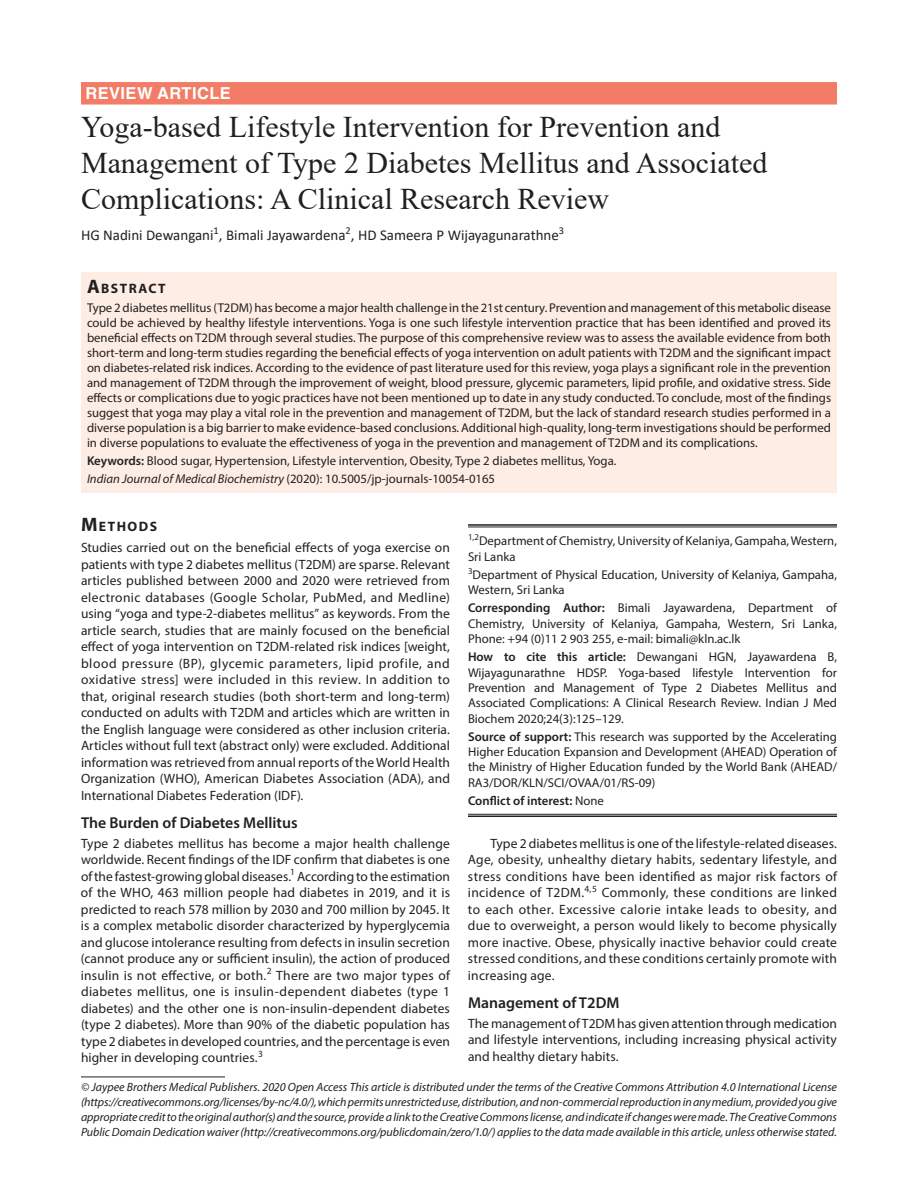
<style>
.page{position:relative;width:918px;height:1188px;background:#fff}
.page>*{position:absolute;margin:0;border:0;box-sizing:border-box;transform-origin:0 0}
.t1{font:30px/36px "Times New Roman";color:#231f20}
.t2{font:700 16.5px "Helvetica LT Std";letter-spacing:.025em;color:#fff}
.t3{font:600 15.75px "Myriad Pro";color:#231f20}
.t4{font:15px "Calibri";color:#231f20}
.t5{font:700 13.65px "Myriad Pro";letter-spacing:.105em;color:#231f20}
.t6{font:13.5px/16.5px "Myriad Pro";letter-spacing:.005em;color:#231f20;text-align:justify}
.t7{font:12.75px/15.3px "Myriad Pro";color:#231f20;text-align:justify}
.t8{font:600 12.75px "Myriad Pro";color:#231f20}
.t9{font:italic 12px/15px "Myriad Pro";letter-spacing:-.005em;color:#231f20;text-align:justify}
.s1{font-size:19.5px}
.s2{font-weight:600}
.s3{font-style:italic}
.s4{font-weight:400}
</style>
<div class="page">
<div style="left:81px;top:82px;width:756px;height:23px;background:#f37c67"></div>
<div style="left:81px;top:272px;width:756px;height:26px;background:#fdede5"></div>
<div style="left:81px;top:297px;width:756px;height:159px;background:#fdede5"></div>
<div style="left:81px;top:450px;width:756px;height:24px;background:#fdede5"></div>
<div style="left:81px;top:468px;width:756px;height:24px;background:#fdede5"></div>
<hr style="left:468px;top:524px;width:369px;height:2px;background:#231f20">
<hr style="left:468px;top:527px;width:369px;height:1px;background:#231f20">
<hr style="left:468px;top:814px;width:369px;height:1px;background:#231f20">
<hr style="left:468px;top:816px;width:369px;height:1px;background:#231f20">
<hr style="left:81px;top:1077px;width:144px;height:1px;background:#231f20">
<p class="t2" style="left:86px;top:83px;width:147px">REVIEW ARTICLE</p>
<h1 class="t1" style="left:81px;top:108px;width:688px">Yoga-based Lifestyle Intervention for Prevention and<br>Management of Type 2 Diabetes Mellitus and Associated<br>Complications: A Clinical Research Review</h1>
<p class="t4" style="left:81px;top:225px;width:485px">HG Nadini Dewangani<sup>1</sup>, Bimali Jayawardena<sup>2</sup>, HD Sameera P Wijayagunarathne<sup>3</sup></p>
<p class="t5" style="left:87px;top:279px;width:80px"><span class="s1">A</span>BSTRACT</p>
<p class="t7" style="left:87px;top:300px;width:746px">Type 2 diabetes mellitus (T2DM) has become a major health challenge in the 21st century. Prevention and management of this metabolic disease could be achieved by healthy lifestyle interventions. Yoga is one such lifestyle intervention practice that has been identified and proved its beneficial effects on T2DM through several studies. The purpose of this comprehensive review was to assess the available evidence from both short-term and long-term studies regarding the beneficial effects of yoga intervention on adult patients with T2DM and the significant impact on diabetes-related risk indices. According to the evidence of past literature used for this review, yoga plays a significant role in the prevention and management of T2DM through the improvement of weight, blood pressure, glycemic parameters, lipid profile, and oxidative stress. Side effects or complications due to yogic practices have not been mentioned up to date in any study conducted. To conclude, most of the findings suggest that yoga may play a vital role in the prevention and management of T2DM, but the lack of standard research studies performed in a diverse population is a big barrier to make evidence-based conclusions. Additional high-quality, long-term investigations should be performed in diverse populations to evaluate the effectiveness of yoga in the prevention and management of T2DM and its complications.</p>
<p class="t7" style="left:87px;top:452px;width:531px;line-height:18px"><span class="s2">Keywords:</span> Blood sugar, Hypertension, Lifestyle intervention, Obesity, Type 2 diabetes mellitus, Yoga.<br><span class="s3">Indian Journal of Medical Biochemistry</span> (2020): 10.5005/jp-journals-10054-0165</p>
<p class="t5" style="left:81px;top:518px;width:78px"><span class="s1">M</span>ETHODS</p>
<p class="t6" style="left:81px;top:539px;width:371px">Studies carried out on the beneficial effects of yoga exercise on patients with type 2 diabetes mellitus (T2DM) are sparse. Relevant articles published between 2000 and 2020 were retrieved from electronic databases (Google Scholar, PubMed, and Medline) using “yoga and type-2-diabetes mellitus” as keywords. From the article search, studies that are mainly focused on the beneficial effect of yoga intervention on T2DM-related risk indices [weight, blood pressure (BP), glycemic parameters, lipid profile, and oxidative stress] were included in this review. In addition to that, original research studies (both short-term and long-term) conducted on adults with T2DM and articles which are written in the English language were considered as other inclusion criteria.<br>Articles without full text (abstract only) were excluded. Additional information was retrieved from annual reports of the World Health Organization (WHO), American Diabetes Association (ADA), and International Diabetes Federation (IDF).</p>
<p class="t3" style="left:81px;top:813px;width:218px">The Burden of Diabetes Mellitus</p>
<p class="t6" style="left:81px;top:835px;width:371px">Type 2 diabetes mellitus has become a major health challenge worldwide. Recent findings of the IDF confirm that diabetes is one of the fastest-growing global diseases.<sup>1</sup> According to the estimation of the WHO, 463 million people had diabetes in 2019, and it is predicted to reach 578 million by 2030 and 700 million by 2045. It is a complex metabolic disorder characterized by hyperglycemia and glucose intolerance resulting from defects in insulin secretion (cannot produce any or sufficient insulin), the action of produced insulin is not effective, or both.<sup>2</sup> There are two major types of diabetes mellitus, one is insulin-dependent diabetes (type 1 diabetes) and the other one is non-insulin-dependent diabetes (type 2 diabetes). More than 90% of the diabetic population has type 2 diabetes in developed countries, and the percentage is even higher in developing countries.<sup>3</sup></p>
<p class="t6" style="left:468px;top:835px;width:371px;text-indent:23px">Type 2 diabetes mellitus is one of the lifestyle-related diseases.<br>Age, obesity, unhealthy dietary habits, sedentary lifestyle, and stress conditions have been identified as major risk factors of incidence of T2DM.<sup>4,5</sup> Commonly, these conditions are linked to each other. Excessive calorie intake leads to obesity, and due to overweight, a person would likely to become physically more inactive. Obese, physically inactive behavior could create stressed conditions, and these conditions certainly promote with increasing age.</p>
<p class="t7" style="left:468px;top:533px;width:370px"><sup>1,2</sup>Department of Chemistry, University of Kelaniya, Gampaha, Western,<br>Sri Lanka</p>
<p class="t7" style="left:468px;top:567px;width:370px"><sup>3</sup>Department of Physical Education, University of Kelaniya, Gampaha,<br>Western, Sri Lanka</p>
<p class="t7" style="left:468px;top:600px;width:370px"><span class="s2">Corresponding Author:</span> Bimali Jayawardena, Department of Chemistry, University of Kelaniya, Gampaha, Western, Sri Lanka, Phone: +94 (0)11 2 903 255, e-mail: bimali@kln.ac.lk</p>
<p class="t7" style="left:468px;top:649px;width:371px"><span class="s2">How to cite this article:</span> Dewangani HGN, Jayawardena B, Wijayagunarathne HDSP. Yoga-based lifestyle Intervention for Prevention and Management of Type 2 Diabetes Mellitus and Associated Complications: A Clinical Research Review. Indian J Med Biochem 2020;24(3):125–129.</p>
<p class="t7" style="left:468px;top:729px;width:371px"><span class="s2">Source of support:</span> This research was supported by the Accelerating Higher Education Expansion and Development (AHEAD) Operation of the Ministry of Higher Education funded by the World Bank (AHEAD/ RA3/DOR/KLN/SCI/OVAA/01/RS-09)</p>
<p class="t8" style="left:468px;top:793px;width:137px">Conflict of interest: <span class="s4">None</span></p>
<p class="t3" style="left:468px;top:993px;width:153px">Management of T2DM</p>
<p class="t6" style="left:468px;top:1015px;width:370px">The management of T2DM has given attention through medication and lifestyle interventions, including increasing physical activity and healthy dietary habits.</p>
<p class="t9" style="left:81px;top:1079px;width:758px">© Jaypee Brothers Medical Publishers. 2020 Open Access This article is distributed under the terms of the Creative Commons Attribution 4.0 International License (https://creativecommons.org/licenses/by-nc/4.0/), which permits unrestricted use, distribution, and non-commercial reproduction in any medium, provided you give appropriate credit to the original author(s) and the source, provide a link to the Creative Commons license, and indicate if changes were made. The Creative Commons Public Domain Dedication waiver (http://creativecommons.org/publicdomain/zero/1.0/) applies to the data made available in this article, unless otherwise stated.</p>
</div>
